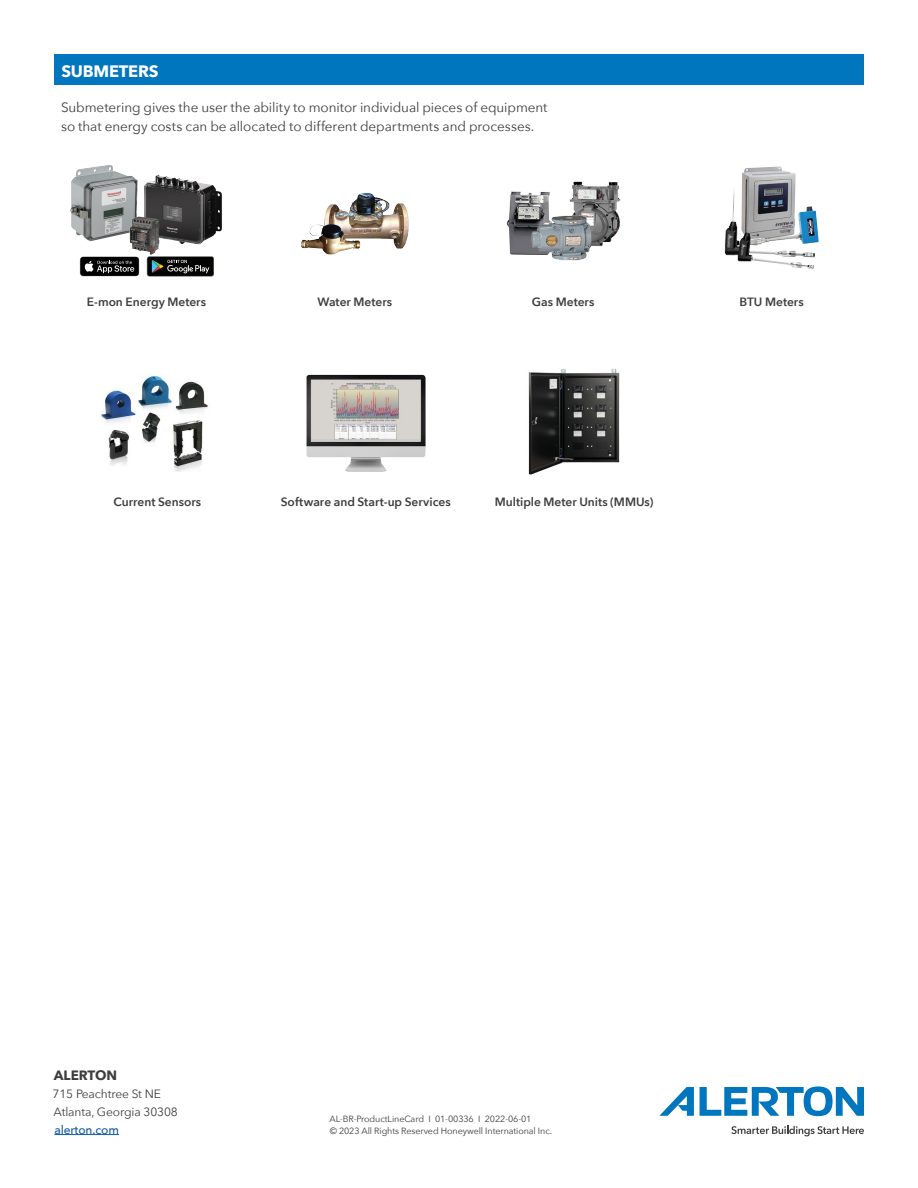
<style>
.page{position:relative;width:918px;height:1188px;background:#fff}
.page>*{position:absolute;margin:0;border:0;box-sizing:border-box;transform-origin:0 0}
.Body__9_13_pt{font:700 16.5px "Avenir Next";letter-spacing:-.015em;color:#fff}
.Body__9_13_pt-2{font:13.5px/19.5px "Avenir Next";letter-spacing:-.005em;color:#3e3e3f}
._23_Back__Address_Bl{font:700 13.5px "Avenir Next";color:#3e3e3f}
.Body__9_13_pt-3{font:600 12px "Avenir Next";color:#3e3e3f}
.Cover__Address_Block{font:12px/18px "Avenir Next";letter-spacing:-.01em;color:#3e3e3f}
.Heading_3__11_12__co{font:600 12px "Avenir Next";color:#3e3e3f}
._24_Back__Address_Bl{font:12px "Avenir Next";letter-spacing:-.01em;color:#3e3e3f}
._25_Back__Copyright{font:9px "Avenir Next";letter-spacing:-.01em;color:#3e3e3f}
.s1{font-weight:500;color:#175d9e}
</style>
<div class="page">
<hr style="left:54px;top:1134px;width:65px;height:1px;background:#175d9e">
<svg style="left:731px;top:1126px;width:133px;height:10px"></svg>
<svg style="left:659px;top:1087px;width:35px;height:29px"></svg>
<svg style="left:700px;top:1086px;width:164px;height:30px"></svg>
<img style="left:301px;top:193px;width:108px;height:62px">
<img style="left:506px;top:181px;width:115px;height:80px">
<img style="left:724px;top:166px;width:95px;height:103px">
<img style="left:70px;top:165px;width:57px;height:76px">
<img style="left:127px;top:175px;width:95px;height:80px">
<svg style="left:147px;top:256px;width:67px;height:20px"></svg>
<svg style="left:80px;top:256px;width:59px;height:20px"></svg>
<img style="left:100px;top:374px;width:108px;height:98px">
<img style="left:528px;top:369px;width:92px;height:106px">
<img style="left:306px;top:374px;width:120px;height:98px">
<div style="left:54px;top:54px;width:810px;height:30px;background:#0076bf"></div>
<p class="Body__9_13_pt" style="left:62px;top:57px;width:98px">SUBMETERS</p>
<p class="Body__9_13_pt-2" style="left:61px;top:97px;width:488px">Submetering gives the user the ability to monitor individual pieces of equipment so that energy costs can be allocated to different departments and processes.</p>
<p class="Heading_3__11_12__co" style="left:87px;top:292px;width:121px">E-mon Energy Meters</p>
<p class="Body__9_13_pt-3" style="left:317px;top:292px;width:76px">Water Meters</p>
<p class="Body__9_13_pt-3" style="left:532px;top:292px;width:64px">Gas Meters</p>
<p class="Body__9_13_pt-3" style="left:739px;top:292px;width:66px">BTU Meters</p>
<p class="Body__9_13_pt-3" style="left:113px;top:491px;width:89px">Current Sensors</p>
<p class="Body__9_13_pt-3" style="left:281px;top:491px;width:171px">Software and Start-up Services</p>
<p class="Body__9_13_pt-3" style="left:495px;top:491px;width:160px">Multiple Meter Units (MMUs)</p>
<p class="_23_Back__Address_Bl" style="left:54px;top:1063px;width:65px">ALERTON</p>
<p class="_24_Back__Address_Bl" style="left:53px;top:1083px;width:110px">715 Peachtree St NE</p>
<p class="Cover__Address_Block" style="left:53px;top:1102px;width:126px">Atlanta, Georgia 30308 <span class="s1">alerton.com</span></p>
<p class="_25_Back__Copyright" style="left:330px;top:1111px;width:203px">AL-BR-ProductLineCard I 01-00336 I 2022-06-01</p>
<p class="_25_Back__Copyright" style="left:330px;top:1123px;width:224px">© 2023 All Rights Reserved Honeywell International Inc.</p>
</div>
